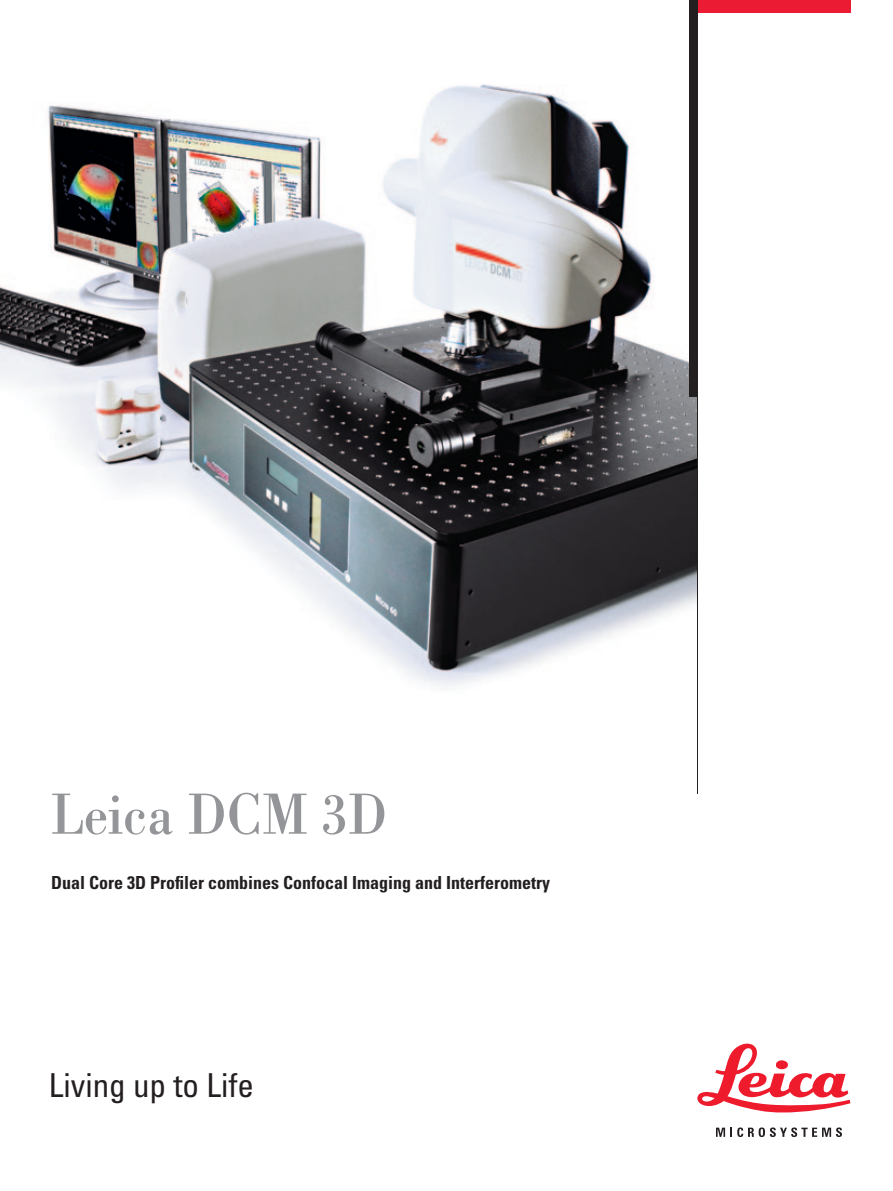
<style>
.page{position:relative;width:893px;height:1191px;background:#fff}
.page>*{position:absolute;margin:0;border:0;box-sizing:border-box;transform-origin:0 0}
.Head_EN{font:60px "Leicana";color:#939598}
.Grundtext{font:condensed 33px "Univers LT Std";color:#231f20}
.Subhead_EN{font:700 condensed 18px "Univers LT Std";color:#231f20}
</style>
<div class="page">
<img style="left:0;top:84px;width:697px;height:602px">
<div style="left:697px;top:0;width:153px;height:13px;background:#eb1b34"></div>
<div style="left:689px;top:0;width:8px;height:397px;background:#231f20"></div>
<hr style="left:697px;top:0;width:1px;height:793px;background:#231f20">
<svg style="left:697px;top:1043px;width:153px;height:70px"></svg>
<svg style="left:716px;top:1127px;width:126px;height:10px"></svg>
<p class="Head_EN" style="left:51px;top:777px;width:337px">Leica DCM 3D</p>
<p class="Subhead_EN" style="left:51px;top:871px;width:500px">Dual Core 3D Profiler combines Confocal Imaging and Interferometry</p>
<p class="Grundtext" style="left:49px;top:1064px;width:207px">Living up to Life</p>
</div>
